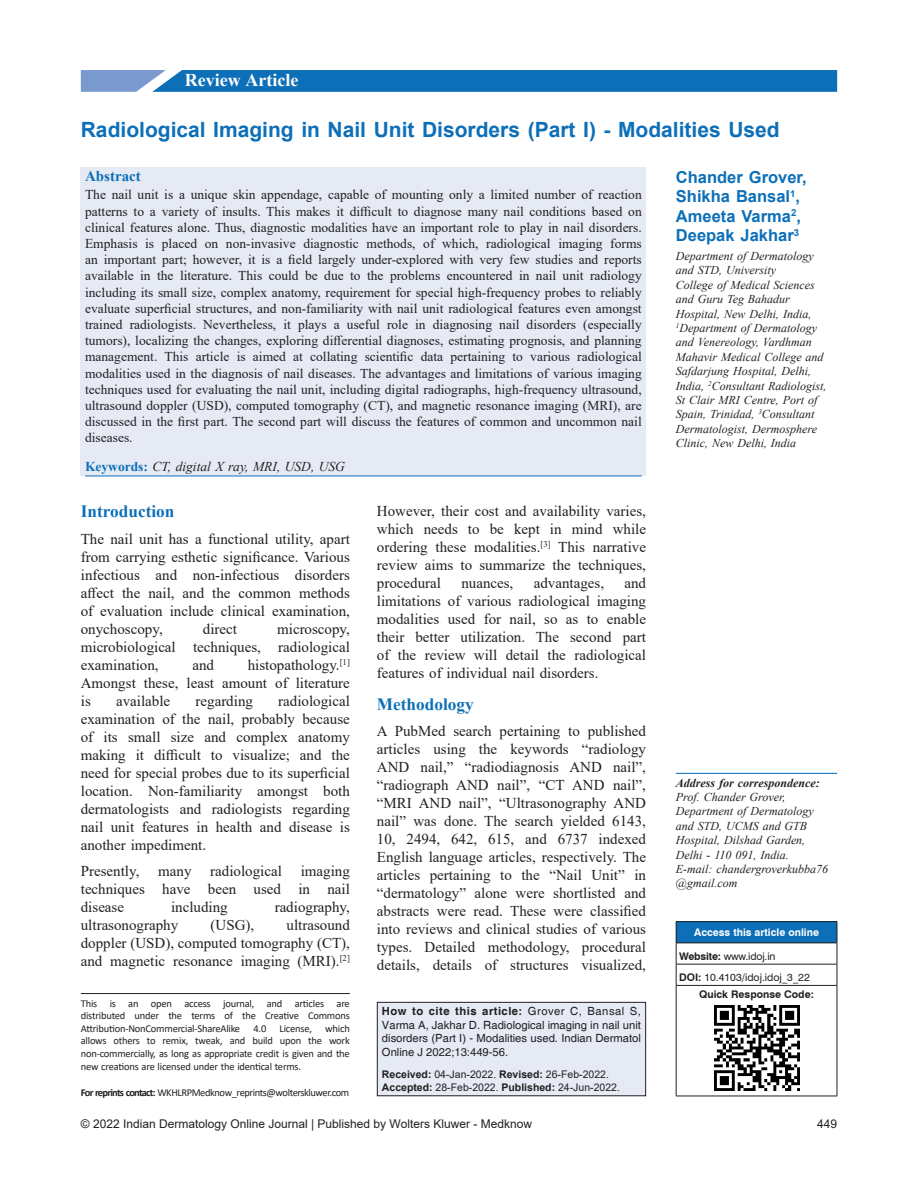
<style>
.page{position:relative;width:918px;height:1188px;background:#fff}
.page>*{position:absolute;margin:0;border:0;box-sizing:border-box;transform-origin:0 0}
.AT{font:700 21px "Arial";color:#0c6fb8}
.AH{font:700 18px "Times New Roman";color:#fff}
.t1{font:700 17.25px "Times New Roman";color:#0c6fb8}
.AU{font:700 16.5px/19.5px "Arial";color:#0c6fb8}
.TX{font:15px/18px "Times New Roman";color:#231f20;text-align:justify}
.ABSH{font:700 15px "Times New Roman";color:#0c6fb8}
.ABS{font:13.5px/16.2px "Times New Roman";color:#231f20;text-align:justify}
.KWD{font:italic 13.5px "Times New Roman";color:#231f20}
.AFF{font:italic 12px/14.4px "Times New Roman";color:#231f20}
.ADD{font:italic 12px/14.4px "Times New Roman";color:#231f20}
.t2{font:12px "Arial";color:#231f20}
.HTC{font:11.25px/13.5px "Helvetica";color:#231f20;text-align:justify}
.TX-2{font:10.5px/12.6px "Calibri";letter-spacing:-.02em;color:#231f20;text-align:justify}
.HIS{font:10.5px "Arial";color:#231f20}
.TX-3{font:10.5px "Calibri";letter-spacing:-.04em;color:#231f20}
.DOI{font:10.5px "Swiss 721 BT";color:#231f20}
.ATAO{font:700 10.5px "Swiss 721 BT";color:#fff}
.Website{font:10.5px "Swiss 721 BT";letter-spacing:-.015em;color:#231f20}
.QRC{font:700 10.5px "Swiss 721 BT";color:#231f20}
.s1{font-weight:700;font-style:normal;color:#0c6fb8}
.s2{font-weight:700}
</style>
<div class="page">
<hr style="left:676px;top:773px;width:161px;height:1px;background:#0c6fb8">
<div style="left:676px;top:922px;width:161px;height:21px;background:#0c6fb8"></div>
<hr style="left:676px;top:943px;width:161px;height:1px;background:#231f20">
<hr style="left:676px;top:964px;width:161px;height:1px;background:#231f20">
<hr style="left:676px;top:985px;width:161px;height:1px;background:#231f20">
<hr style="left:676px;top:921px;width:161px;height:1px;background:#231f20">
<svg style="left:676px;top:922px;width:1px;height:63px"></svg>
<svg style="left:837px;top:922px;width:1px;height:63px"></svg>
<hr style="left:676px;top:986px;width:1px;height:110px;background:#231f20">
<hr style="left:837px;top:986px;width:1px;height:110px;background:#231f20">
<hr style="left:676px;top:1096px;width:161px;height:1px;background:#231f20">
<img style="left:714px;top:1005px;width:85px;height:85px">
<div style="left:81px;top:167px;width:565px;height:309px;background:#e5eaf5"></div>
<hr style="left:85px;top:476px;width:557px;height:1px;background:#0c6fb8">
<svg style="left:81px;top:70px;width:756px;height:22px;background:#1d77bc"></svg>
<hr style="left:81px;top:993px;width:269px;height:1px;background:#231f20">
<div style="left:377px;top:1002px;width:269px;height:94px;background:#e5eaf5"></div>
<div style="left:377px;top:1002px;width:269px;height:94px;border:1px solid #231f20"></div>
<p class="AH" style="left:185px;top:67px;width:115px">Review Article</p>
<p class="AT" style="left:81px;top:115px;width:700px">Radiological Imaging in Nail Unit Disorders (Part I) ‑ Modalities Used</p>
<p class="ABSH" style="left:85px;top:165px;width:57px">Abstract</p>
<p class="ABS" style="left:85px;top:186px;width:558px">The nail unit is a unique skin appendage, capable of mounting only a limited number of reaction patterns to a variety of insults. This makes it difficult to diagnose many nail conditions based on clinical features alone. Thus, diagnostic modalities have an important role to play in nail disorders.<br>Emphasis is placed on non‑invasive diagnostic methods, of which, radiological imaging forms an important part; however, it is a field largely under‑explored with very few studies and reports available in the literature. This could be due to the problems encountered in nail unit radiology including its small size, complex anatomy, requirement for special high‑frequency probes to reliably evaluate superficial structures, and non‑familiarity with nail unit radiological features even amongst trained radiologists. Nevertheless, it plays a useful role in diagnosing nail disorders (especially tumors), localizing the changes, exploring differential diagnoses, estimating prognosis, and planning management. This article is aimed at collating scientific data pertaining to various radiological modalities used in the diagnosis of nail diseases. The advantages and limitations of various imaging techniques used for evaluating the nail unit, including digital radiographs, high‑frequency ultrasound, ultrasound doppler (USD), computed tomography (CT), and magnetic resonance imaging (MRI), are discussed in the first part. The second part will discuss the features of common and uncommon nail diseases.</p>
<p class="KWD" style="left:85px;top:458px;width:261px"><span class="s1">Keywords:</span> CT, digital X ray, MRI, USD, USG</p>
<h1 class="t1" style="left:81px;top:499px;width:95px">Introduction</h1>
<p class="TX" style="left:81px;top:529px;width:271px">The nail unit has a functional utility, apart from carrying esthetic significance. Various infectious and non‑infectious disorders affect the nail, and the common methods of evaluation include clinical examination, onychoscopy,</p>
<p class="TX" style="left:81px;top:619px;width:271px;text-indent:196px">microscopy, microbiological techniques, radiological examination,</p>
<p class="TX" style="left:203px;top:619px;width:36px">direct</p>
<p class="TX" style="left:81px;top:655px;width:271px;text-indent:167px">histopathology.<sup>[1] </sup>Amongst these, least amount of literature is</p>
<p class="TX" style="left:192px;top:655px;width:23px">and</p>
<p class="TX" style="left:81px;top:691px;width:271px;text-indent:197px">radiological examination of the nail, probably because of its small size and complex anatomy making it difficult to visualize; and the need for special probes due to its superficial location. Non‑familiarity amongst both dermatologists and radiologists regarding nail unit features in health and disease is another impediment.</p>
<p class="TX" style="left:81px;top:861px;width:60px">Presently,</p>
<p class="TX" style="left:158px;top:861px;width:35px">many</p>
<p class="TX" style="left:210px;top:861px;width:73px">radiological</p>
<p class="TX" style="left:116px;top:691px;width:56px">available</p>
<p class="TX" style="left:196px;top:691px;width:59px">regarding</p>
<p class="TX" style="left:81px;top:861px;width:271px;text-indent:220px">imaging techniques have been used in nail disease</p>
<p class="TX" style="left:171px;top:897px;width:58px">including</p>
<p class="TX" style="left:275px;top:897px;width:77px">radiography,</p>
<p class="TX" style="left:81px;top:915px;width:99px">ultrasonography</p>
<p class="TX" style="left:211px;top:915px;width:45px">(USG),</p>
<p class="TX" style="left:81px;top:915px;width:271px;text-indent:206px">ultrasound doppler (USD), computed tomography (CT), and magnetic resonance imaging (MRI).<sup>[2]</sup></p>
<p class="TX-2" style="left:81px;top:997px;width:271px">This is an open access journal, and articles are distributed under the terms of the Creative Commons Attribution‑NonCommercial‑ShareAlike</p>
<p class="TX-2" style="left:81px;top:1022px;width:271px;text-indent:244px">which allows others to remix, tweak, and build upon the work non‑commercially, as long as appropriate credit is given and the new creations are licensed under the identical terms.</p>
<p class="TX-3" style="left:81px;top:1085px;width:270px"><span class="s2">For reprints contact:</span> WKHLRPMedknow_reprints@wolterskluwer.com</p>
<p class="TX-2" style="left:253px;top:1022px;width:14px">4.0</p>
<p class="TX-2" style="left:280px;top:1022px;width:34px">License,</p>
<p class="TX" style="left:377px;top:501px;width:271px">However, their cost and availability varies, which needs to be kept in mind while ordering these modalities.<sup>[3]</sup> This narrative review aims to summarize the techniques, procedural</p>
<p class="TX" style="left:377px;top:573px;width:271px;text-indent:247px">and limitations of various radiological imaging modalities used for nail, so as to enable their better utilization. The second part of the review will detail the radiological features of individual nail disorders.</p>
<h1 class="t1" style="left:377px;top:692px;width:98px">Methodology</h1>
<p class="TX" style="left:377px;top:722px;width:271px">A PubMed search pertaining to published articles using the keywords “radiology AND nail,” “radiodiagnosis AND nail”, “radiograph AND nail”, “CT AND nail”, “MRI AND nail”, “Ultrasonography AND nail” was done. The search yielded 6143, 10, 2494, 642, 615, and 6737 indexed English language articles, respectively. The articles pertaining to the “Nail Unit” in “dermatology” alone were shortlisted and abstracts were read. These were classified into reviews and clinical studies of various types. Detailed methodology, procedural details, details of structures visualized,</p>
<p class="HTC" style="left:382px;top:1005px;width:261px"><span class="s2">How to cite this article:</span> Grover C, Bansal S, Varma A, Jakhar D. Radiological imaging in nail unit disorders (Part I) ‑ Modalities used. Indian Dermatol Online J 2022;13:449-56.</p>
<p class="HIS" style="left:382px;top:1067px;width:229px"><span class="s2">Received:</span> 04-Jan-2022. <span class="s2">Revised:</span> 26-Feb-2022.</p>
<p class="HIS" style="left:382px;top:1080px;width:240px"><span class="s2">Accepted:</span> 28-Feb-2022. <span class="s2">Published:</span> 24-Jun-2022.</p>
<p class="TX" style="left:461px;top:573px;width:54px">nuances,</p>
<p class="TX" style="left:534px;top:573px;width:72px">advantages,</p>
<p class="AU" style="left:676px;top:168px;width:132px">Chander Grover,<br>Shikha Bansal<sup>1</sup>,<br>Ameeta Varma<sup>2</sup>,<br>Deepak Jakhar<sup>3</sup></p>
<p class="AFF" style="left:676px;top:249px;width:152px">Department of Dermatology and STD, University<br>College of Medical Sciences and Guru Teg Bahadur<br>Hospital, New Delhi, India,<br><sup>1</sup>Department of Dermatology and Venereology, Vardhman<br>Mahavir Medical College and<br>Safdarjung Hospital, Delhi,<br>India, <sup>2</sup>Consultant Radiologist,<br>St Clair MRI Centre, Port of<br>Spain, Trinidad, <sup>3</sup>Consultant<br>Dermatologist, Dermosphere<br>Clinic, New Delhi, India</p>
<p class="ADD" style="left:676px;top:775px;width:154px"><span class="s2">Address for correspondence:<br></span>Prof. Chander Grover,<br>Department of Dermatology and STD, UCMS and GTB<br>Hospital, Dilshad Garden,<br>Delhi ‑ 110 091, India.<br>E‑mail: chandergroverkubba76 @gmail.com</p>
<p class="ATAO" style="left:694px;top:926px;width:126px">Access this article online</p>
<p class="Website" style="left:679px;top:949px;width:98px"><span class="s2">Website:</span> www.idoj.in</p>
<p class="DOI" style="left:679px;top:971px;width:132px"><span class="s2">DOI:</span> 10.4103/idoj.idoj_3_22</p>
<p class="QRC" style="left:699px;top:988px;width:116px">Quick Response Code:</p>
<p class="t2" style="left:81px;top:1116px;width:453px">© 2022 Indian Dermatology Online Journal | Published by Wolters Kluwer - Medknow</p>
<p class="t2" style="left:817px;top:1116px;width:22px">449</p>
</div>
